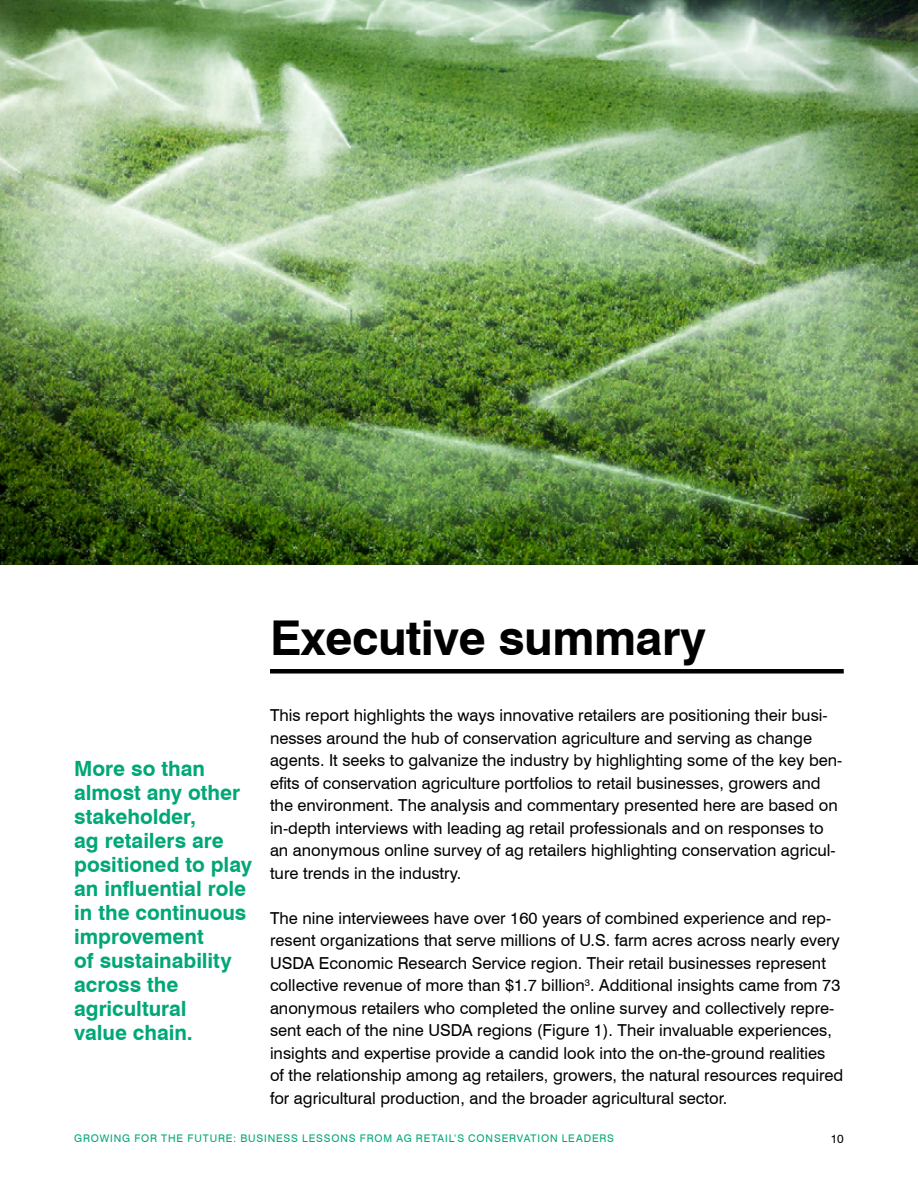
<style>
.page{position:relative;width:918px;height:1188px;background:#fff}
.page>*{position:absolute;margin:0;border:0;box-sizing:border-box;transform-origin:0 0}
.t1{font:700 48px "Swiss 721 BT";letter-spacing:-.01em;color:#000}
.t2{font:700 21px/24px "Swiss 721 BT";color:#00a777}
.t3{font:16.5px/22.5px "Swiss 721 BT";color:#000}
.t4{font:12px "Swiss 721 BT";color:#000}
.t5{font:10.5px "Swiss 721 BT";letter-spacing:.08em;color:#00a777}
</style>
<div class="page">
<div style="left:270px;top:669px;width:574px;height:5px;background:#000"></div>
<img style="left:0;top:0;width:918px;height:564px">
<p class="t2" style="left:74px;top:756px;width:179px">More so than almost any other stakeholder,<br>ag retailers are positioned to play an influential role in the continuous improvement<br>of sustainability across the agricultural<br>value chain.</p>
<h1 class="t1" style="left:270px;top:609px;width:437px">Executive summary</h1>
<p class="t3" style="left:270px;top:704px;width:574px">This report highlights the ways innovative retailers are positioning their busi&shy;nesses around the hub of conservation agriculture and serving as change agents. It seeks to galvanize the industry by highlighting some of the key ben&shy;efits of conservation agriculture portfolios to retail businesses, growers and the environment. The analysis and commentary presented here are based on in-depth interviews with leading ag retail professionals and on responses to an anonymous online survey of ag retailers highlighting conservation agricul&shy;ture trends in the industry.</p>
<p class="t3" style="left:270px;top:907px;width:575px">The nine interviewees have over 160 years of combined experience and rep&shy;resent organizations that serve millions of U.S. farm acres across nearly every USDA Economic Research Service region. Their retail businesses represent collective revenue of more than $1.7 billion<sup>3</sup>. Additional insights came from 73 anonymous retailers who completed the online survey and collectively repre&shy;sent each of the nine USDA regions (Figure 1). Their invaluable experiences, insights and expertise provide a candid look into the on-the-ground realities of the relationship among ag retailers, growers, the natural resources required for agricultural production, and the broader agricultural sector.</p>
<p class="t5" style="left:74px;top:1132px;width:541px">GROWING FOR THE FUTURE: BUSINESS LESSONS FROM AG RETAIL’S CONSERVATION LEADERS</p>
<p class="t4" style="left:831px;top:1132px;width:14px">10</p>
</div>
